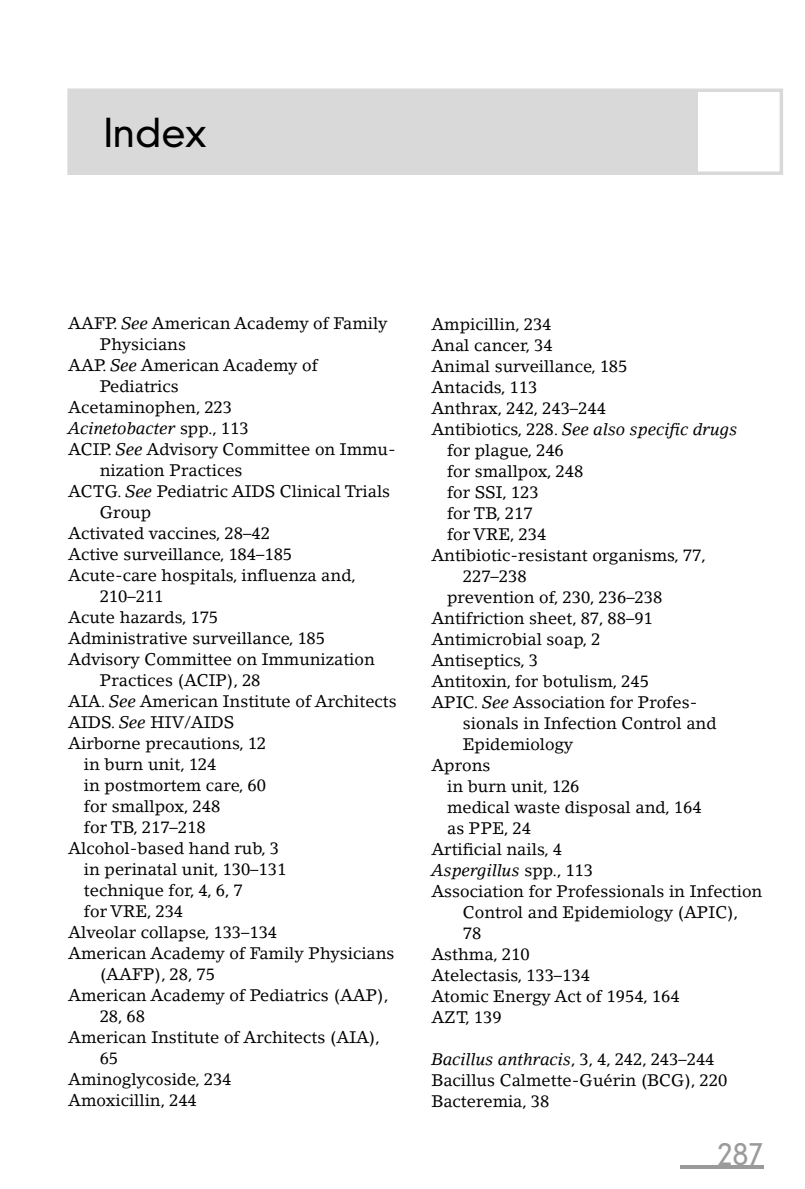
<style>
.page{position:relative;width:805px;height:1189px;background:#fff}
.page>*{position:absolute;margin:0;border:0;box-sizing:border-box;transform-origin:0 0}
.t1{font:300 38.5px "DIN Neuzeit Grotesk";color:#000}
.t2{font:300 29.75px "DIN Neuzeit Grotesk";color:#9a9a9a}
.t3{font:16.62px/21px "Lino Letter Std";color:#000}
.t4{font:italic 16.62px "Lino Letter Std";color:#000}
.s1{font-style:italic}
.s2{font-style:normal}
</style>
<div class="page">
<svg style="left:680px;top:1165px;width:84px;height:3px"></svg>
<div style="left:67px;top:88px;width:716px;height:87px;border:4px solid #d9d9d9"></div>
<div style="left:69px;top:90px;width:629px;height:84px;background:#d9d9d9"></div>
<p class="t1" style="left:104px;top:118px;width:105px">Index</p>
<p class="t3" style="left:68px;top:314px;width:321px">AAFP. <span class="s1">See</span> American Academy of Family</p>
<p class="t3" style="left:100px;top:335px;width:88px">Physicians</p>
<p class="t3" style="left:68px;top:356px;width:251px">AAP. <span class="s1">See</span> American Academy of</p>
<p class="t3" style="left:100px;top:377px;width:81px">Pediatrics</p>
<p class="t3" style="left:68px;top:398px;width:165px">Acetaminophen, 223</p>
<p class="t4" style="left:68px;top:421px;width:182px">Acinetobacter <span class="s2">spp., 113</span></p>
<p class="t3" style="left:68px;top:440px;width:329px">ACIP. <span class="s1">See</span> Advisory Committee on Immu-</p>
<p class="t3" style="left:100px;top:461px;width:144px">nization Practices</p>
<p class="t3" style="left:68px;top:482px;width:324px">ACTG. <span class="s1">See</span> Pediatric AIDS Clinical Trials</p>
<p class="t3" style="left:100px;top:503px;width:53px">Group</p>
<p class="t3" style="left:68px;top:524px;width:203px">Activated vaccines, 28–42</p>
<p class="t3" style="left:68px;top:545px;width:225px">Active surveillance, 184–185</p>
<p class="t3" style="left:68px;top:566px;width:289px">Acute-care hospitals, influenza and,</p>
<p class="t3" style="left:100px;top:587px;width:65px">210–211</p>
<p class="t3" style="left:68px;top:608px;width:151px">Acute hazards, 175</p>
<p class="t3" style="left:68px;top:629px;width:258px">Administrative surveillance, 185</p>
<p class="t3" style="left:68px;top:650px;width:308px">Advisory Committee on Immunization</p>
<p class="t3" style="left:100px;top:671px;width:162px">Practices (ACIP), 28</p>
<p class="t3" style="left:68px;top:692px;width:330px">AIA. <span class="s1">See</span> American Institute of Architects</p>
<p class="t3" style="left:68px;top:713px;width:168px">AIDS. <span class="s1">See</span> HIV/AIDS</p>
<p class="t3" style="left:68px;top:734px;width:199px">Airborne precautions, 12</p>
<p class="t3" style="left:84px;top:755px;width:134px">in burn unit, 124</p>
<p class="t3" style="left:84px;top:776px;width:184px">in postmortem care, 60</p>
<p class="t3" style="left:84px;top:797px;width:138px">for smallpox, 248</p>
<p class="t3" style="left:84px;top:818px;width:123px">for TB, 217–218</p>
<p class="t3" style="left:68px;top:839px;width:212px">Alcohol-based hand rub, 3</p>
<p class="t3" style="left:84px;top:860px;width:204px">in perinatal unit, 130–131</p>
<p class="t3" style="left:84px;top:881px;width:160px">technique for, 4, 6, 7</p>
<p class="t3" style="left:84px;top:902px;width:101px">for VRE, 234</p>
<p class="t3" style="left:68px;top:923px;width:210px">Alveolar collapse, 133–134</p>
<p class="t3" style="left:68px;top:944px;width:328px">American Academy of Family Physicians</p>
<p class="t3" style="left:100px;top:965px;width:117px">(AAFP), 28, 75</p>
<p class="t3" style="left:68px;top:986px;width:322px">American Academy of Pediatrics (AAP),</p>
<p class="t3" style="left:100px;top:1007px;width:47px">28, 68</p>
<p class="t3" style="left:68px;top:1028px;width:313px">American Institute of Architects (AIA),</p>
<p class="t3" style="left:100px;top:1049px;width:20px">65</p>
<p class="t3" style="left:68px;top:1070px;width:165px">Aminoglycoside, 234</p>
<p class="t3" style="left:68px;top:1091px;width:130px">Amoxicillin, 244</p>
<p class="t3" style="left:431px;top:315px;width:122px">Ampicillin, 234</p>
<p class="t3" style="left:431px;top:336px;width:123px">Anal cancer, 34</p>
<p class="t3" style="left:431px;top:357px;width:198px">Animal surveillance, 185</p>
<p class="t3" style="left:431px;top:378px;width:107px">Antacids, 113</p>
<p class="t3" style="left:431px;top:399px;width:176px">Anthrax, 242, 243–244</p>
<p class="t4" style="left:431px;top:422px;width:308px"><span class="s2">Antibiotics, 228.</span> See also specific drugs</p>
<p class="t3" style="left:447px;top:441px;width:118px">for plague, 246</p>
<p class="t3" style="left:447px;top:462px;width:138px">for smallpox, 248</p>
<p class="t3" style="left:447px;top:483px;width:93px">for SSI, 123</p>
<p class="t3" style="left:447px;top:504px;width:87px">for TB, 217</p>
<p class="t3" style="left:447px;top:525px;width:101px">for VRE, 234</p>
<p class="t3" style="left:431px;top:546px;width:276px">Antibiotic-resistant organisms, 77,</p>
<p class="t3" style="left:463px;top:567px;width:65px">227–238</p>
<p class="t3" style="left:447px;top:588px;width:217px">prevention of, 230, 236–238</p>
<p class="t3" style="left:431px;top:609px;width:223px">Antifriction sheet, 87, 88–91</p>
<p class="t3" style="left:431px;top:630px;width:171px">Antimicrobial soap, 2</p>
<p class="t3" style="left:431px;top:651px;width:108px">Antiseptics, 3</p>
<p class="t3" style="left:431px;top:672px;width:219px">Antitoxin, for botulism, 245</p>
<p class="t3" style="left:431px;top:693px;width:268px">APIC. <span class="s1">See</span> Association for Profes-</p>
<p class="t3" style="left:463px;top:714px;width:255px">sionals in Infection Control and</p>
<p class="t3" style="left:463px;top:735px;width:112px">Epidemiology</p>
<p class="t3" style="left:431px;top:756px;width:61px">Aprons</p>
<p class="t3" style="left:447px;top:777px;width:134px">in burn unit, 126</p>
<p class="t3" style="left:447px;top:798px;width:256px">medical waste disposal and, 164</p>
<p class="t3" style="left:447px;top:819px;width:85px">as PPE, 24</p>
<p class="t3" style="left:431px;top:840px;width:132px">Artificial nails, 4</p>
<p class="t4" style="left:431px;top:863px;width:163px">Aspergillus <span class="s2">spp., 113</span></p>
<p class="t3" style="left:431px;top:882px;width:332px">Association for Professionals in Infection</p>
<p class="t3" style="left:463px;top:903px;width:277px">Control and Epidemiology (APIC),</p>
<p class="t3" style="left:463px;top:924px;width:20px">78</p>
<p class="t3" style="left:431px;top:945px;width:100px">Asthma, 210</p>
<p class="t3" style="left:431px;top:966px;width:160px">Atelectasis, 133–134</p>
<p class="t3" style="left:431px;top:987px;width:250px">Atomic Energy Act of 1954, 164</p>
<p class="t3" style="left:431px;top:1008px;width:72px">AZT, 139</p>
<p class="t3" style="left:431px;top:1050px;width:297px"><span class="s1">Bacillus anthracis</span>, 3, 4, 242, 243–244<br>Bacillus Calmette-Guérin (BCG), 220<br>Bacteremia, 38</p>
<p class="t2" style="left:717px;top:1142px;width:48px">287</p>
</div>
